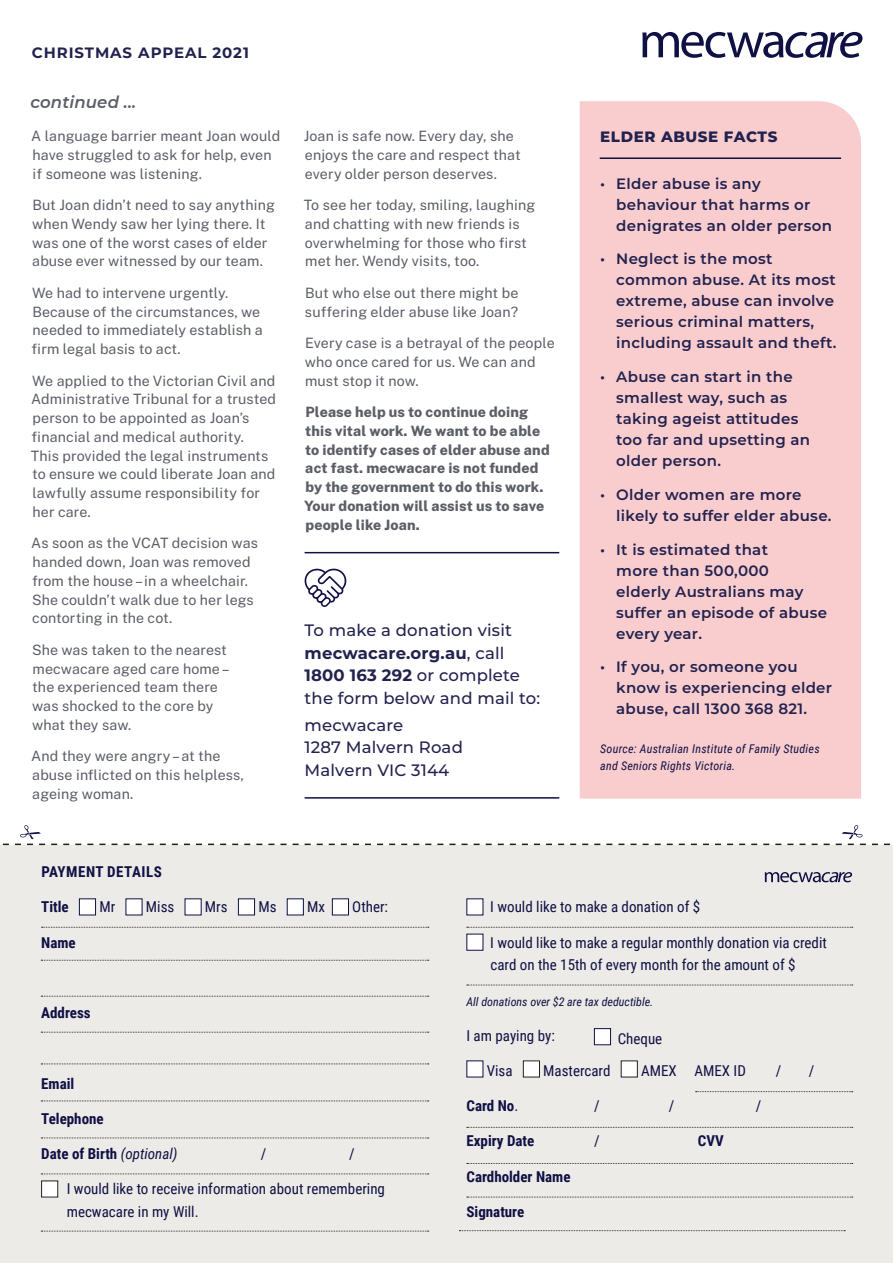
<style>
.page{position:relative;width:893px;height:1263px;background:#fff}
.page>*{position:absolute;margin:0;border:0;box-sizing:border-box;transform-origin:0 0}
.t1{font:500 16.5px/22.5px "Montserrat";letter-spacing:.01em;color:#22224f}
.t2{font:italic 600 16.5px "Montserrat";letter-spacing:.01em;color:#5b5e66}
.t3{font:600 15px/21px "Montserrat";letter-spacing:.02em;color:#22224f}
.t4{font:15px/22.5px "Roboto Condensed";color:#0f1044}
.t5{font:700 15px "Roboto Condensed";color:#0f1044}
.t6{font:700 15px "Montserrat";letter-spacing:.06em;color:#22224f}
.t7{font:800 15px "Montserrat";letter-spacing:.04em;color:#22224f}
.t8{font:700 15px "Roboto Condensed";letter-spacing:.035em;color:#0f1044}
.t9{font:14.25px/18.8px "Public Sans";letter-spacing:.01em;color:#5b5e66}
.t10{font:800 14.25px/18.8px "Public Sans";letter-spacing:.01em;color:#5b5e66}
.t11{font:italic 12px/16.5px "Roboto Condensed";letter-spacing:.02em;color:#0f1044}
.t12{font:italic 12px "Roboto Condensed";color:#0f1044}
.s1{font-weight:700}
.s2{font-weight:400;font-style:italic}
.s3{font-weight:400}
</style>
<div class="page">
<div style="left:580px;top:101px;width:281px;height:698px;background:#f9cdce"></div>
<div style="left:0;top:845px;width:893px;height:418px;background:#edebe7"></div>
<div style="left:466px;top:898px;width:17px;height:17px;background:#fff"></div>
<div style="left:466px;top:934px;width:17px;height:17px;background:#fff"></div>
<div style="left:594px;top:1028px;width:17px;height:17px;background:#fff;border:1px solid #0f1044"></div>
<div style="left:466px;top:1060px;width:17px;height:17px;background:#fff"></div>
<div style="left:523px;top:1061px;width:16px;height:16px;background:#fff"></div>
<div style="left:523px;top:1060px;width:17px;height:17px;border:1px solid #231f20"></div>
<div style="left:621px;top:1061px;width:16px;height:16px;background:#fff"></div>
<svg style="left:467px;top:927px;width:386px;height:1px"></svg>
<svg style="left:467px;top:985px;width:386px;height:1px"></svg>
<svg style="left:459px;top:1230px;width:386px;height:1px"></svg>
<svg style="left:467px;top:1127px;width:386px;height:1px"></svg>
<svg style="left:467px;top:1163px;width:386px;height:1px"></svg>
<svg style="left:467px;top:1197px;width:386px;height:1px"></svg>
<svg style="left:696px;top:1091px;width:157px;height:1px"></svg>
<div style="left:79px;top:898px;width:17px;height:17px;background:#fff;border:1px solid #0f1044"></div>
<div style="left:126px;top:898px;width:16px;height:17px;background:#fff"></div>
<div style="left:185px;top:898px;width:17px;height:17px;background:#fff"></div>
<div style="left:238px;top:898px;width:17px;height:17px;background:#fff;border:1px solid #0f1044"></div>
<div style="left:287px;top:898px;width:17px;height:17px;background:#fff"></div>
<div style="left:332px;top:898px;width:17px;height:17px;background:#fff;border:1px solid #0f1044"></div>
<div style="left:42px;top:1181px;width:16px;height:16px;background:#fff"></div>
<div style="left:41px;top:1180px;width:17px;height:17px;border:1px solid #231f20"></div>
<svg style="left:41px;top:960px;width:388px;height:1px"></svg>
<svg style="left:42px;top:927px;width:387px;height:1px"></svg>
<svg style="left:41px;top:996px;width:388px;height:1px"></svg>
<svg style="left:41px;top:1063px;width:388px;height:1px"></svg>
<svg style="left:41px;top:1032px;width:388px;height:1px"></svg>
<svg style="left:41px;top:1100px;width:388px;height:1px"></svg>
<svg style="left:41px;top:1137px;width:388px;height:1px"></svg>
<svg style="left:41px;top:1173px;width:388px;height:1px"></svg>
<svg style="left:41px;top:1231px;width:388px;height:1px"></svg>
<svg style="left:765px;top:872px;width:87px;height:10px"></svg>
<svg style="left:2px;top:825px;width:888px;height:20px"></svg>
<svg style="left:642px;top:32px;width:220px;height:26px"></svg>
<hr style="left:600px;top:157px;width:241px;height:2px;background:#0f1044">
<hr style="left:305px;top:797px;width:254px;height:2px;background:#0f1044">
<hr style="left:305px;top:552px;width:254px;height:1px;background:#0f1044">
<svg style="left:305px;top:568px;width:41px;height:39px"></svg>
<p class="t6" style="left:32px;top:42px;width:219px">CHRISTMAS APPEAL 2021</p>
<p class="t2" style="left:30px;top:91px;width:107px">continued ...</p>
<p class="t9" style="left:31px;top:126px;width:250px">A language barrier meant Joan would have struggled to ask for help, even if someone was listening.</p>
<p class="t9" style="left:32px;top:195px;width:244px">But Joan didn’t need to say anything when Wendy saw her lying there. It was one of the worst cases of elder abuse ever witnessed by our team.</p>
<p class="t9" style="left:32px;top:282px;width:233px">We had to intervene urgently.<br>Because of the circumstances, we needed to immediately establish a firm legal basis to act.</p>
<p class="t9" style="left:31px;top:370px;width:247px">We applied to the Victorian Civil and<br>Administrative Tribunal for a trusted person to be appointed as Joan’s financial and medical authority.<br>This provided the legal instruments to ensure we could liberate Joan and lawfully assume responsibility for her care.</p>
<p class="t9" style="left:31px;top:533px;width:228px">As soon as the VCAT decision was handed down, Joan was removed from the house – in a wheelchair.<br>She couldn’t walk due to her legs contorting in the cot.</p>
<p class="t9" style="left:32px;top:639px;width:199px">She was taken to the nearest mecwacare aged care home – the experienced team there was shocked to the core by what they saw.</p>
<p class="t9" style="left:31px;top:746px;width:214px">And they were angry – at the abuse inflicted on this helpless, ageing woman.</p>
<p class="t9" style="left:304px;top:126px;width:218px">Joan is safe now. Every day, she enjoys the care and respect that every older person deserves.</p>
<p class="t9" style="left:304px;top:195px;width:233px">To see her today, smiling, laughing and chatting with new friends is overwhelming for those who first met her. Wendy visits, too.</p>
<p class="t9" style="left:305px;top:282px;width:215px">But who else out there might be suffering elder abuse like Joan?</p>
<p class="t9" style="left:305px;top:333px;width:251px">Every case is a betrayal of the people who once cared for us. We can and must stop it now.</p>
<p class="t10" style="left:304px;top:402px;width:247px">Please help us to continue doing this vital work. We want to be able to identify cases of elder abuse and act fast. mecwacare is not funded by the government to do this work.<br>Your donation will assist us to save people like Joan.</p>
<p class="t1" style="left:305px;top:619px;width:237px">To make a donation visit <span class="s1">mecwacare.org.au</span>, call<br><span class="s1">1800 163 292</span> or complete the form below and mail to:</p>
<p class="t1" style="left:305px;top:713px;width:160px">mecwacare<br>1287 Malvern Road<br>Malvern VIC 3144</p>
<p class="t7" style="left:600px;top:126px;width:179px">ELDER ABUSE FACTS</p>
<p class="t3" style="left:616px;top:172px;width:217px;text-indent:-16px">• Elder abuse is any behaviour that harms or denigrates an older person</p>
<p class="t3" style="left:616px;top:248px;width:222px;text-indent:-16px">• Neglect is the most common abuse. At its most extreme, abuse can involve serious criminal matters, including assault and theft.</p>
<p class="t3" style="left:616px;top:366px;width:196px;text-indent:-16px">• Abuse can start in the smallest way, such as taking ageist attitudes too far and upsetting an older person.</p>
<p class="t3" style="left:616px;top:483px;width:217px;text-indent:-16px">• Older women are more likely to suffer elder abuse.</p>
<p class="t3" style="left:616px;top:538px;width:212px;text-indent:-16px">• It is estimated that<br>more than 500,000<br>elderly Australians may suffer an episode of abuse every year.</p>
<p class="t3" style="left:616px;top:656px;width:218px;text-indent:-16px">• If you, or someone you know is experiencing elder abuse, call 1300 368 821.</p>
<p class="t11" style="left:600px;top:740px;width:221px">Source: Australian Institute of Family Studies and Seniors Rights Victoria.</p>
<p class="t8" style="left:41px;top:861px;width:122px">PAYMENT DETAILS</p>
<p class="t5" style="left:41px;top:896px;width:29px">Title</p>
<p class="t4" style="left:99px;top:895px;width:17px">Mr</p>
<p class="t4" style="left:146px;top:895px;width:30px">Miss</p>
<p class="t4" style="left:205px;top:895px;width:24px">Mrs</p>
<p class="t4" style="left:258px;top:895px;width:20px">Ms</p>
<p class="t4" style="left:307px;top:895px;width:19px">Mx</p>
<p class="t4" style="left:352px;top:895px;width:37px">Other:</p>
<p class="t5" style="left:41px;top:932px;width:36px">Name</p>
<p class="t5" style="left:41px;top:1002px;width:51px">Address</p>
<p class="t5" style="left:41px;top:1073px;width:35px">Email</p>
<p class="t5" style="left:41px;top:1108px;width:64px">Telephone</p>
<p class="t5" style="left:41px;top:1143px;width:138px">Date of Birth <span class="s2">(optional)</span></p>
<p class="t4" style="left:261px;top:1142px;width:7px">/</p>
<p class="t4" style="left:349px;top:1142px;width:7px">/</p>
<p class="t4" style="left:67px;top:1177px;width:320px">I would like to receive information about remembering mecwacare in my Will.</p>
<p class="t4" style="left:490px;top:895px;width:211px">I would like to make a donation of $</p>
<p class="t4" style="left:490px;top:930px;width:338px">I would like to make a regular monthly donation via credit card on the 15th of every month for the amount of $</p>
<p class="t12" style="left:466px;top:993px;width:188px">All donations over $2 are tax deductible.</p>
<p class="t4" style="left:466px;top:1023px;width:90px">I am paying by:</p>
<p class="t4" style="left:618px;top:1026px;width:46px">Cheque</p>
<p class="t4" style="left:487px;top:1059px;width:27px">Visa</p>
<p class="t4" style="left:543px;top:1059px;width:69px">Mastercard</p>
<p class="t4" style="left:641px;top:1059px;width:106px">AMEX AMEX ID</p>
<p class="t4" style="left:776px;top:1059px;width:7px">/</p>
<p class="t4" style="left:809px;top:1059px;width:7px">/</p>
<p class="t5" style="left:466px;top:1095px;width:53px">Card No<span class="s3">.</span></p>
<p class="t4" style="left:594px;top:1094px;width:7px">/</p>
<p class="t4" style="left:669px;top:1094px;width:7px">/</p>
<p class="t4" style="left:756px;top:1094px;width:7px">/</p>
<p class="t5" style="left:466px;top:1130px;width:69px">Expiry Date</p>
<p class="t4" style="left:594px;top:1129px;width:7px">/</p>
<p class="t5" style="left:698px;top:1130px;width:27px">CVV</p>
<p class="t5" style="left:466px;top:1166px;width:106px">Cardholder Name</p>
<p class="t5" style="left:466px;top:1201px;width:59px">Signature</p>
</div>
